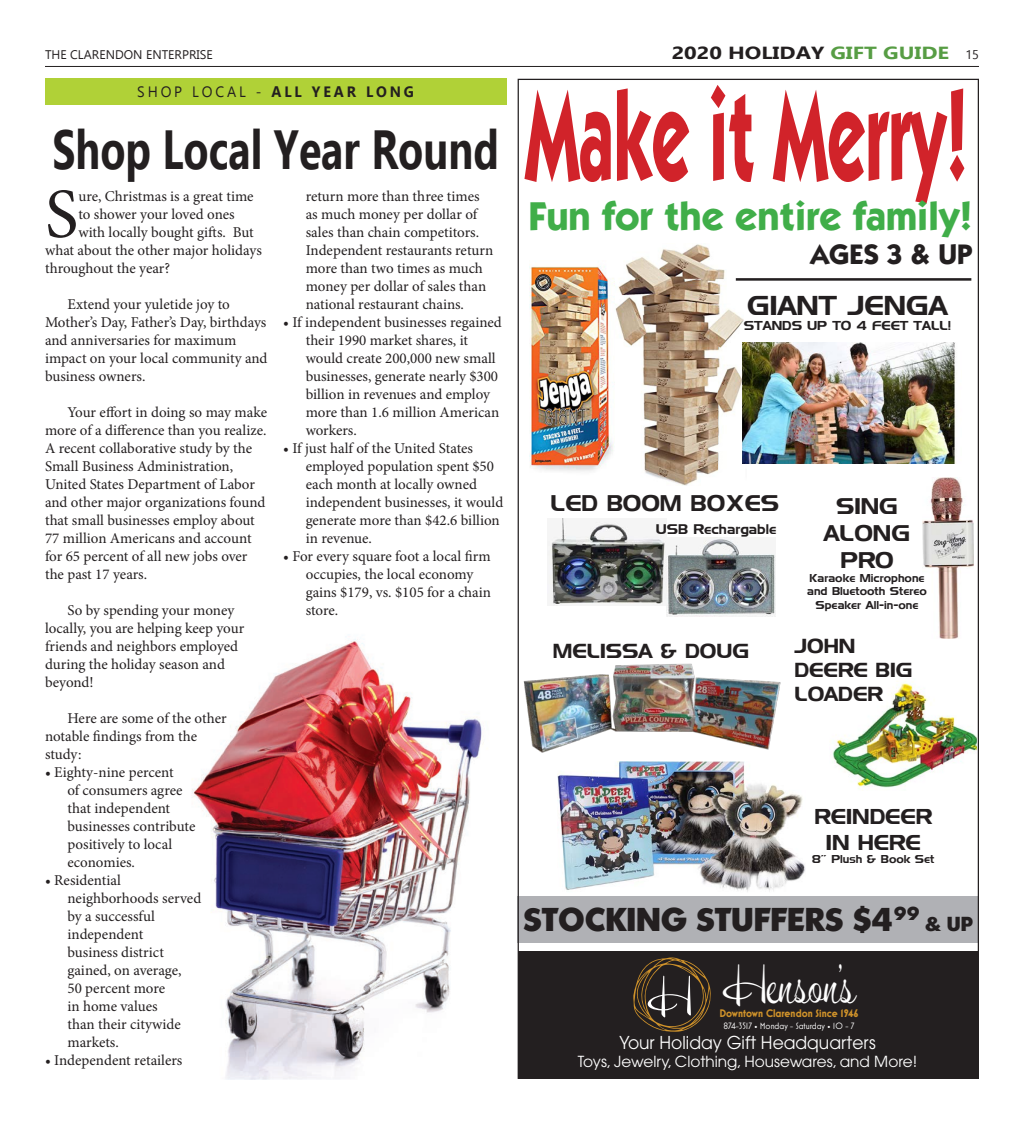
<style>
.page{position:relative;width:1024px;height:1125px;background:#fff}
.page>*{position:absolute;margin:0;border:0;box-sizing:border-box;transform-origin:0 0}
.t1{font:700 128.38px "Itc Kabel";color:#d1232a;scale:.54 1}
.t2{font:70.38px "Minion Pro";color:#231f20}
.t3{font:700 55px "Ebrima";color:#231f20;scale:.75 1}
.t4{font:46.5px "Kon Tiki Enchanted JF";letter-spacing:-.025em;color:#fff}
.t5{font:700 40.38px "Itc Kabel";color:#40ae49}
.t6{font:800 32.88px "Sharnay";color:#231f20}
.t7{font:700 28.38px "Itc Kabel";color:#231f20}
.t8{font:27.12px "Denmark";color:#231f20}
.t9{font:22.5px/27.1px "Denmark";color:#231f20;text-align:center}
.t10{font:21.38px/25.6px "Denmark";color:#231f20;text-align:center}
.t11{font:20.25px/24.2px "Denmark";color:#231f20}
.t12{font:800 20.25px "Sharnay";color:#231f20}
.t13{font:17.62px "Avant Garde";color:#fff}
.t14{font:700 17.5px "Ebrima";color:#231f20;scale:1.25 1}
.t15{font:15.12px "Avant Garde";color:#fff}
.t16{font:15px/18px "Minion Pro";color:#231f20}
.t17{font:700 15px "Ebrima";letter-spacing:.2em;color:#231f20;scale:.95 1}
.t18{font:13.88px "Denmark";color:#231f20}
.t19{font:12.88px "Denmark";color:#231f20}
.t20{font:12.5px "Ebrima";color:#231f20}
.t21{font:11.38px/13.6px "Denmark";color:#231f20;text-align:center}
.t22{font:700 11.25px "Mostra Nuova";color:#cf922a}
.t23{font:9.38px "Mostra Nuova";color:#fff}
.s1{color:#579d44}
.s2{font-weight:400;font-size:12.5px}
.s3{font-weight:400}
</style>
<div class="page">
<img style="left:192px;top:639px;width:292px;height:441px">
<hr style="left:45px;top:66px;width:934px;height:1px;background:#231f20">
<div style="left:45px;top:79px;width:461px;height:26px;background:#b0d137"></div>
<div style="left:518px;top:896px;width:461px;height:47px;background:#b0b1b5"></div>
<img style="left:529px;top:244px;width:217px;height:242px">
<div style="left:518px;top:952px;width:461px;height:127px;background:#231f20"></div>
<hr style="left:736px;top:278px;width:235px;height:3px;background:#231f20">
<svg style="left:633px;top:957px;width:78px;height:75px"></svg>
<img style="left:833px;top:683px;width:143px;height:106px">
<img style="left:560px;top:794px;width:245px;height:98px">
<img style="left:743px;top:343px;width:213px;height:120px">
<img style="left:923px;top:478px;width:51px;height:161px">
<img style="left:547px;top:518px;width:119px;height:87px">
<img style="left:666px;top:537px;width:110px;height:72px">
<img style="left:518px;top:609px;width:267px;height:203px">
<p class="t20" style="left:45px;top:45px;width:169px">THE CLARENDON ENTERPRISE</p>
<p class="t14" style="left:672px;top:39px;width:247px">2020 HOLIDAY <span class="s1">GIFT GUIDE</span> <span class="s2">15</span></p>
<p class="t17" style="left:137px;top:80px;width:293px"><span class="s3">SHOP LOCAL -</span> ALL YEAR LONG</p>
<h3 class="t3" style="left:52px;top:106px;width:597px">Shop Local Year Round</h3>
<h2 class="t2" style="left:45px;top:167px;width:35px">S</h2>
<p class="t16" style="left:78px;top:187px;width:177px">ure, Christmas is a great time</p>
<p class="t16" style="left:78px;top:205px;width:158px">to shower your loved ones</p>
<p class="t16" style="left:78px;top:223px;width:177px">with locally bought gifts. But</p>
<p class="t16" style="left:45px;top:241px;width:218px">what about the other major holidays</p>
<p class="t16" style="left:45px;top:259px;width:127px">throughout the year?</p>
<p class="t16" style="left:45px;top:295px;width:224px;text-indent:22px">Extend your yuletide joy to<br>Mother’s Day, Father’s Day, birthdays and anniversaries for maximum impact on your local community and business owners.</p>
<p class="t16" style="left:45px;top:403px;width:224px;text-indent:22px">Your effort in doing so may make more of a difference than you realize.<br>A recent collaborative study by the<br>Small Business Administration,<br>United States Department of Labor and other major organizations found that small businesses employ about<br>77 million Americans and account for 65 percent of all new jobs over the past 17 years.</p>
<p class="t16" style="left:45px;top:601px;width:201px;text-indent:22px">So by spending your money locally, you are helping keep your friends and neighbors employed during the holiday season and beyond!</p>
<p class="t16" style="left:45px;top:709px;width:183px;text-indent:22px">Here are some of the other notable findings from the study:</p>
<p class="t16" style="left:68px;top:763px;width:129px;text-indent:-22px">• Eighty-nine percent<br>of consumers agree that independent businesses contribute positively to local economies.</p>
<p class="t16" style="left:68px;top:871px;width:135px;text-indent:-22px">• Residential neighborhoods served by a successful independent<br>business district gained, on average,<br>50 percent more<br>in home values<br>than their citywide markets.</p>
<p class="t16" style="left:45px;top:1051px;width:139px">• Independent retailers</p>
<p class="t16" style="left:306px;top:187px;width:189px">return more than three times as much money per dollar of sales than chain competitors.<br>Independent restaurants return more than two times as much money per dollar of sales than national restaurant chains.</p>
<p class="t16" style="left:306px;top:313px;width:198px;text-indent:-22px">• If independent businesses regained their 1990 market shares, it would create 200,000 new small businesses, generate nearly $300 billion in revenues and employ more than 1.6 million American workers.</p>
<p class="t16" style="left:306px;top:439px;width:199px;text-indent:-22px">• If just half of the United States employed population spent $50 each month at locally owned independent businesses, it would generate more than $42.6 billion in revenue.</p>
<p class="t16" style="left:306px;top:547px;width:187px;text-indent:-22px">• For every square foot a local firm occupies, the local economy gains $179, vs. $105 for a chain store.</p>
<h1 class="t1" style="left:526px;top:58px;width:822px">Make it Merry!</h1>
<h3 class="t5" style="left:529px;top:192px;width:445px">Fun for the entire family!</h3>
<h3 class="t7" style="left:810px;top:237px;width:164px">AGES 3 &amp; UP</h3>
<h3 class="t8" style="left:747px;top:289px;width:202px">GIANT JENGA</h3>
<p class="t19" style="left:744px;top:318px;width:209px">STANDS UP TO 4 FEET TALL!</p>
<h3 class="t9" style="left:550px;top:490px;width:230px">LED BOOM BOXES</h3>
<p class="t18" style="left:656px;top:521px;width:122px">USB Rechargable</p>
<h3 class="t11" style="left:553px;top:638px;width:198px">MELISSA &amp; DOUG</h3>
<h3 class="t9" style="left:824px;top:492px;width:88px">SING<br>ALONG<br>PRO</h3>
<p class="t21" style="left:807px;top:571px;width:121px">Karaoke Microphone and Bluetooth Stereo<br>Speaker All-in-one</p>
<h3 class="t11" style="left:794px;top:633px;width:120px">JOHN<br>DEERE BIG<br>LOADER</h3>
<h3 class="t10" style="left:814px;top:804px;width:119px">REINDEER<br>IN HERE</h3>
<p class="t21" style="left:812px;top:852px;width:124px">8” Plush &amp; Book Set</p>
<h3 class="t6" style="left:524px;top:900px;width:397px">STOCKING STUFFERS $4<sup>99</sup></h3>
<h3 class="t12" style="left:925px;top:912px;width:49px">&amp; UP</h3>
<h3 class="t4" style="left:722px;top:955px;width:135px">Henson’s</h3>
<p class="t22" style="left:719px;top:1007px;width:141px">Downtown Clarendon Since 1946</p>
<p class="t23" style="left:723px;top:1020px;width:133px">874-3517 • Monday - Saturday • 10 - 7</p>
<p class="t13" style="left:619px;top:1032px;width:258px">Your Holiday Gift Headquarters</p>
<p class="t15" style="left:578px;top:1053px;width:341px">Toys, Jewelry, Clothing, Housewares, and More!</p>
</div>
